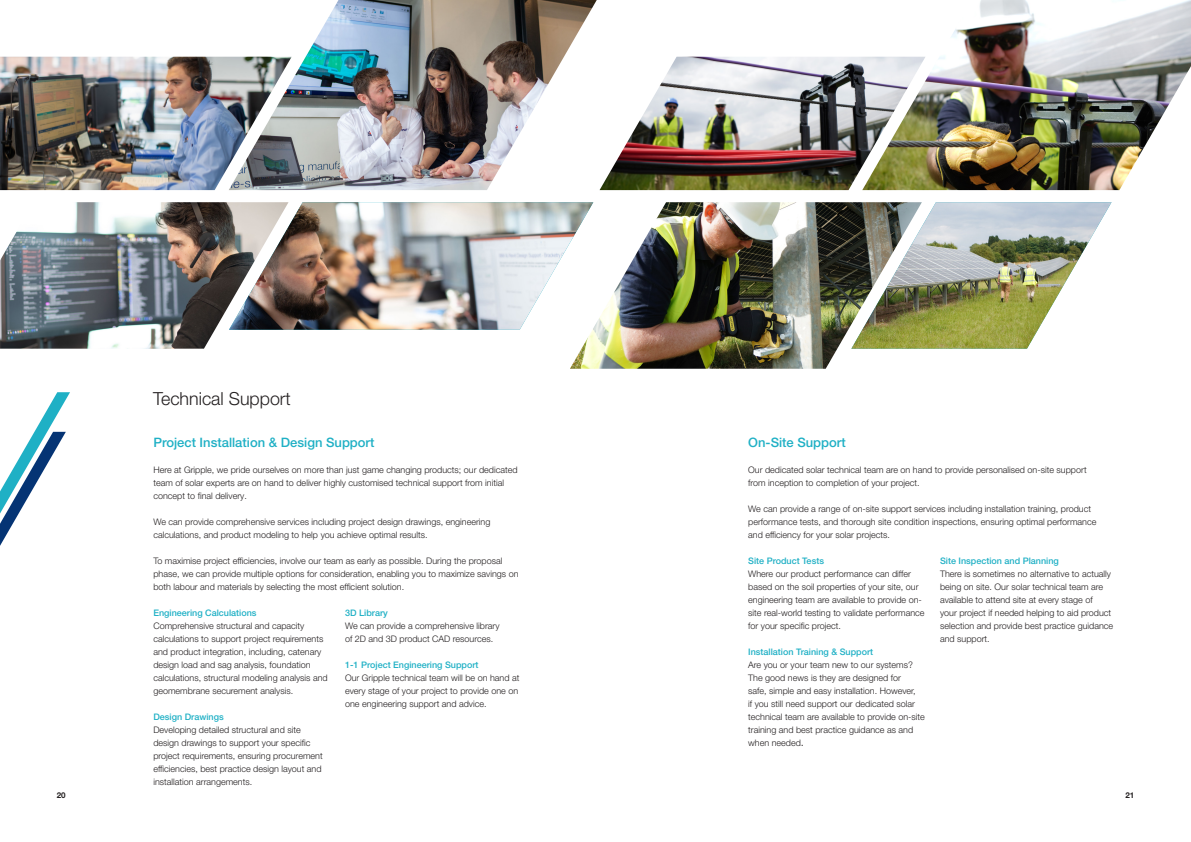
<style>
.page{position:relative;width:1191px;height:842px;background:#fff}
.page>*{position:absolute;margin:0;border:0;box-sizing:border-box;transform-origin:0 0}
.t1{font:300 18px "Helvetica Neue LT Pro";color:#231f20}
.t2{font:500 13px "Helvetica Neue LT Pro";color:#1fb0c5}
.t3{font:300 9px/13px "Helvetica Neue LT Pro";color:#231f20}
.t4{font:700 8px "Helvetica Neue LT Pro";color:#231f20}
.s1{font-weight:500;color:#1fb0c5}
.s2{font-size:11px}
</style>
<div class="page">
<img style="left:922px;top:202px;width:189px;height:147px">
<img style="left:288px;top:202px;width:282px;height:128px">
<img style="left:570px;top:202px;width:352px;height:167px">
<img style="left:0;top:202px;width:288px;height:147px">
<img style="left:868px;top:0;width:323px;height:190px">
<img style="left:229px;top:0;width:368px;height:190px">
<img style="left:599px;top:57px;width:326px;height:133px">
<img style="left:0;top:57px;width:292px;height:133px">
<svg style="left:0;top:392px;width:70px;height:154px"></svg>
<p class="t1" style="left:153px;top:388px;width:139px">Technical Support</p>
<p class="t2" style="left:153px;top:434px;width:223px">Project Installation &amp; Design Support</p>
<p class="t3" style="left:153px;top:463px;width:366px">Here at Gripple, we pride ourselves on more than just game changing products; our dedicated team of solar experts are on hand to deliver highly customised technical support from initial concept to final delivery.</p>
<p class="t3" style="left:153px;top:515px;width:338px">We can provide comprehensive services including project design drawings, engineering calculations, and product modeling to help you achieve optimal results.</p>
<p class="t3" style="left:153px;top:554px;width:367px">To maximise project efficiencies, involve our team as early as possible. During the proposal phase, we can provide multiple options for consideration, enabling you to maximize savings on both labour and materials by selecting the most efficient solution.</p>
<p class="t3" style="left:153px;top:606px;width:176px"><span class="s1">Engineering Calculations<br></span>Comprehensive structural and capacity calculations to support project requirements and product integration, including, catenary design load and sag analysis, foundation calculations, structural modeling analysis and geomembrane securement analysis.</p>
<p class="t3" style="left:153px;top:710px;width:171px"><span class="s1">Design Drawings<br></span>Developing detailed structural and site design drawings to support your specific project requirements, ensuring procurement efficiencies, best practice design layout and installation arrangements.</p>
<p class="t3" style="left:345px;top:606px;width:156px"><span class="s1">3D Library<br></span>We can provide a comprehensive library of 2D and 3D product CAD resources.</p>
<p class="t3" style="left:345px;top:658px;width:176px"><span class="s1">1-1 Project Engineering Support<br></span>Our Gripple technical team will be on hand at every stage of your project to provide one on one engineering support and advice.</p>
<p class="t2" style="left:748px;top:434px;width:99px">On-Site Support</p>
<p class="t3" style="left:748px;top:463px;width:340px">Our dedicated solar technical team are on hand to provide personalised on-site support from inception to completion of your project.</p>
<p class="t3" style="left:748px;top:502px;width:350px">We can provide a range of on-site support services including installation training, product performance tests, and thorough site condition inspections, ensuring optimal performance and efficiency for your solar projects.</p>
<p class="t3" style="left:748px;top:554px;width:178px"><span class="s1">Site Product Tests<br></span>Where our product performance can differ based on the soil properties of your site, our engineering team are available to provide on&shy;site real-world testing to validate performance for your specific project.</p>
<p class="t3" style="left:748px;top:645px;width:178px"><span class="s1">Installation Training &amp; Support<br></span>Are you or your team new to our systems?<br>The good news is they are designed for<br>safe, simple and easy installation. However,<br>if you still need support our dedicated solar technical team are available to provide on-site training and best practice guidance as and when needed<span class="s2">.</span></p>
<p class="t3" style="left:940px;top:554px;width:175px"><span class="s1">Site Inspection and Planning<br></span>There is sometimes no alternative to actually being on site. Our solar technical team are available to attend site at every stage of<br>your project if needed helping to aid product selection and provide best practice guidance and support.</p>
<p class="t4" style="left:57px;top:790px;width:10px">20</p>
<p class="t4" style="left:1125px;top:790px;width:10px">21</p>
</div>
